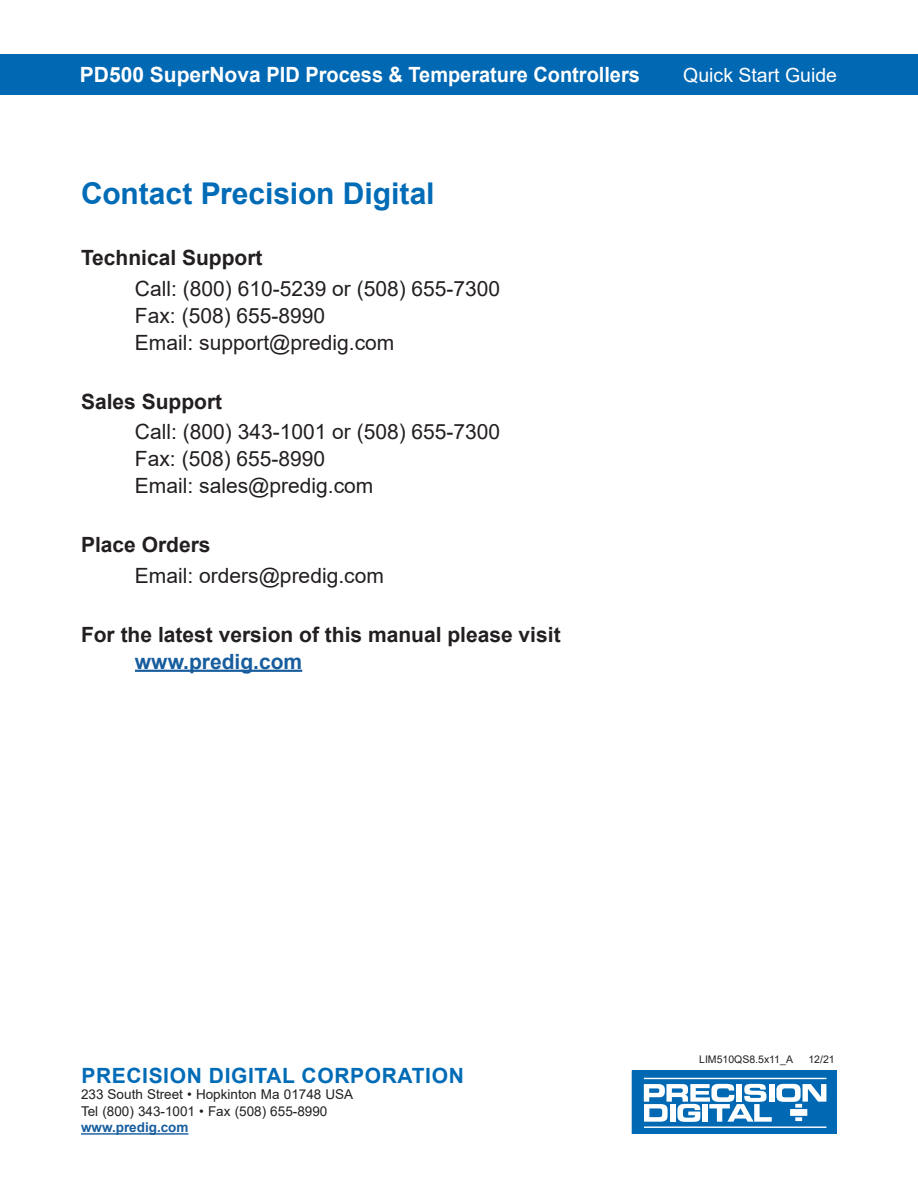
<style>
.page{position:relative;width:918px;height:1188px;background:#fff}
.page>*{position:absolute;margin:0;border:0;box-sizing:border-box;transform-origin:0 0}
.t1{font:700 30px "Arial";letter-spacing:-.005em;color:#006bb6}
.t2{font:21px/27px "Arial";color:#231f20}
.t3{font:700 21px "Arial";color:#231f20}
.t4{font:700 21px "Arial";color:#fff}
.t5{font:700 21px "Arial";letter-spacing:.03em;color:#006bb6}
.t6{font:700 21px "Arial";color:#175d9e}
.t7{font:19.5px "Arial";color:#fff}
.t8{font:13.5px/16.5px "Arial";color:#231f20}
.t9{font:700 13.5px "Arial";color:#175d9e}
.t10{font:10.5px "Arial";color:#231f20}
</style>
<div class="page">
<svg style="left:632px;top:1071px;width:205px;height:63px"></svg>
<hr style="left:644px;top:1078px;width:182px;height:1px;background:#fff">
<hr style="left:644px;top:1126px;width:182px;height:2px;background:#fff">
<hr style="left:81px;top:1133px;width:108px;height:2px;background:#175d9e">
<div style="left:0;top:54px;width:918px;height:40px;background:#0168b3"></div>
<hr style="left:135px;top:670px;width:167px;height:2px;background:#175d9e">
<p class="t4" style="left:80px;top:60px;width:561px">PD500 SuperNova PID Process &amp; Temperature Controllers</p>
<p class="t7" style="left:683px;top:62px;width:155px">Quick Start Guide</p>
<h1 class="t1" style="left:81px;top:173px;width:355px">Contact Precision Digital</h1>
<p class="t3" style="left:81px;top:243px;width:183px">Technical Support</p>
<p class="t2" style="left:135px;top:275px;width:367px">Call: (800) 610-5239 or (508) 655-7300<br>Fax: (508) 655-8990<br>Email: support@predig.com</p>
<p class="t3" style="left:81px;top:386px;width:143px">Sales Support</p>
<p class="t2" style="left:135px;top:418px;width:367px">Call: (800) 343-1001 or (508) 655-7300<br>Fax: (508) 655-8990<br>Email: sales@predig.com</p>
<p class="t3" style="left:81px;top:530px;width:131px">Place Orders</p>
<p class="t2" style="left:135px;top:562px;width:250px">Email: orders@predig.com</p>
<p class="t3" style="left:81px;top:619px;width:481px">For the latest version of this manual please visit</p>
<p class="t6" style="left:135px;top:646px;width:169px">www.predig.com</p>
<p class="t5" style="left:81px;top:1061px;width:384px">PRECISION DIGITAL CORPORATION</p>
<p class="t8" style="left:81px;top:1086px;width:274px">233 South Street • Hopkinton Ma 01748 USA<br>Tel (800) 343-1001 • Fax (508) 655-8990</p>
<p class="t9" style="left:81px;top:1118px;width:109px">www.predig.com</p>
<p class="t10" style="left:699px;top:1053px;width:95px">LIM510QS8.5x11_A</p>
<p class="t10" style="left:808px;top:1053px;width:28px">12/21</p>
</div>
